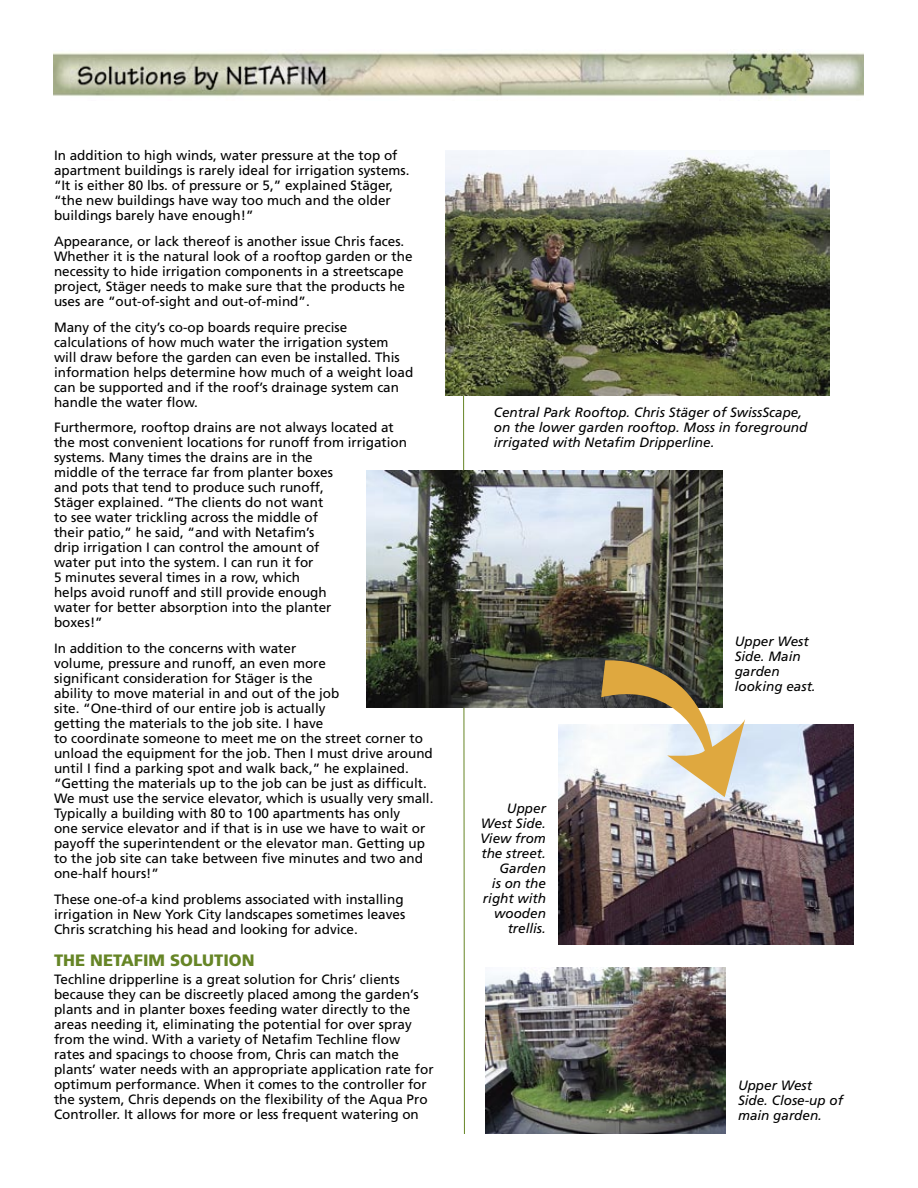
<style>
.page{position:relative;width:918px;height:1188px;background:#fff}
.page>*{position:absolute;margin:0;border:0;box-sizing:border-box;transform-origin:0 0}
.t1{font:900 16.5px "Frutiger";color:#668526}
.Text{font:13.5px/15px "Frutiger";color:#000}
.t2{font:italic 13.5px/15px "Frutiger";color:#000}
</style>
<div class="page">
<img style="left:54px;top:51px;width:810px;height:48px">
<svg style="left:463px;top:395px;width:2px;height:739px"></svg>
<img style="left:446px;top:150px;width:384px;height:245px">
<img style="left:366px;top:471px;width:356px;height:237px">
<img style="left:558px;top:724px;width:296px;height:221px">
<svg style="left:601px;top:660px;width:144px;height:137px"></svg>
<img style="left:485px;top:968px;width:240px;height:166px">
<p class="Text" style="left:54px;top:148px;width:357px">In addition to high winds, water pressure at the top of apartment buildings is rarely ideal for irrigation systems. “It is either 80 lbs. of pressure or 5,” explained Stäger, “the new buildings have way too much and the older buildings barely have enough!”</p>
<p class="Text" style="left:54px;top:234px;width:360px">Appearance, or lack thereof is another issue Chris faces.<br>Whether it is the natural look of a rooftop garden or the necessity to hide irrigation components in a streetscape project, Stäger needs to make sure that the products he uses are “out-of-sight and out-of-mind”.</p>
<p class="Text" style="left:54px;top:319px;width:361px">Many of the city’s co-op boards require precise calculations of how much water the irrigation system will draw before the garden can even be installed. This information helps determine how much of a weight load can be supported and if the roof’s drainage system can handle the water flow.</p>
<p class="Text" style="left:54px;top:420px;width:355px">Furthermore, rooftop drains are not always located at the most convenient locations for runoff from irrigation systems. Many times the drains are in the<br>middle of the terrace far from planter boxes<br>and pots that tend to produce such runoff,<br>Stäger explained. “The clients do not want<br>to see water trickling across the middle of<br>their patio,” he said, “and with Netafim’s<br>drip irrigation I can control the amount of<br>water put into the system. I can run it for<br>5 minutes several times in a row, which<br>helps avoid runoff and still provide enough<br>water for better absorption into the planter<br>boxes!”</p>
<p class="Text" style="left:54px;top:641px;width:381px">In addition to the concerns with water<br>volume, pressure and runoff, an even more<br>significant consideration for Stäger is the<br>ability to move material in and out of the job<br>site. “One-third of our entire job is actually<br>getting the materials to the job site. I have<br>to coordinate someone to meet me on the street corner to unload the equipment for the job. Then I must drive around until I find a parking spot and walk back,” he explained. “Getting the materials up to the job can be just as difficult.<br>We must use the service elevator, which is usually very small.<br>Typically a building with 80 to 100 apartments has only<br>one service elevator and if that is in use we have to wait or payoff the superintendent or the elevator man. Getting up to the job site can take between five minutes and two and one-half hours!”</p>
<p class="Text" style="left:54px;top:892px;width:353px">These one-of-a kind problems associated with installing irrigation in New York City landscapes sometimes leaves<br>Chris scratching his head and looking for advice.</p>
<p class="t1" style="left:54px;top:950px;width:202px">THE NETAFIM SOLUTION</p>
<p class="Text" style="left:54px;top:972px;width:381px">Techline dripperline is a great solution for Chris’ clients because they can be discreetly placed among the garden’s plants and in planter boxes feeding water directly to the areas needing it, eliminating the potential for over spray from the wind. With a variety of Netafim Techline flow rates and spacings to choose from, Chris can match the plants’ water needs with an appropriate application rate for optimum performance. When it comes to the controller for the system, Chris depends on the flexibility of the Aqua Pro Controller. It allows for more or less frequent watering on</p>
<p class="t2" style="left:494px;top:405px;width:315px">Central Park Rooftop. Chris Stäger of SwissScape, on the lower garden rooftop. Moss in foreground irrigated with Netafim Dripperline.</p>
<p class="t2" style="left:480px;top:801px;width:67px;text-align:right">Upper<br>West Side.<br>View from the street.<br>Garden<br>is on the right with wooden trellis.</p>
<p class="t2" style="left:735px;top:634px;width:83px">Upper West<br>Side. Main garden looking east.</p>
<p class="t2" style="left:738px;top:1078px;width:107px">Upper West<br>Side. Close-up of main garden.</p>
</div>
